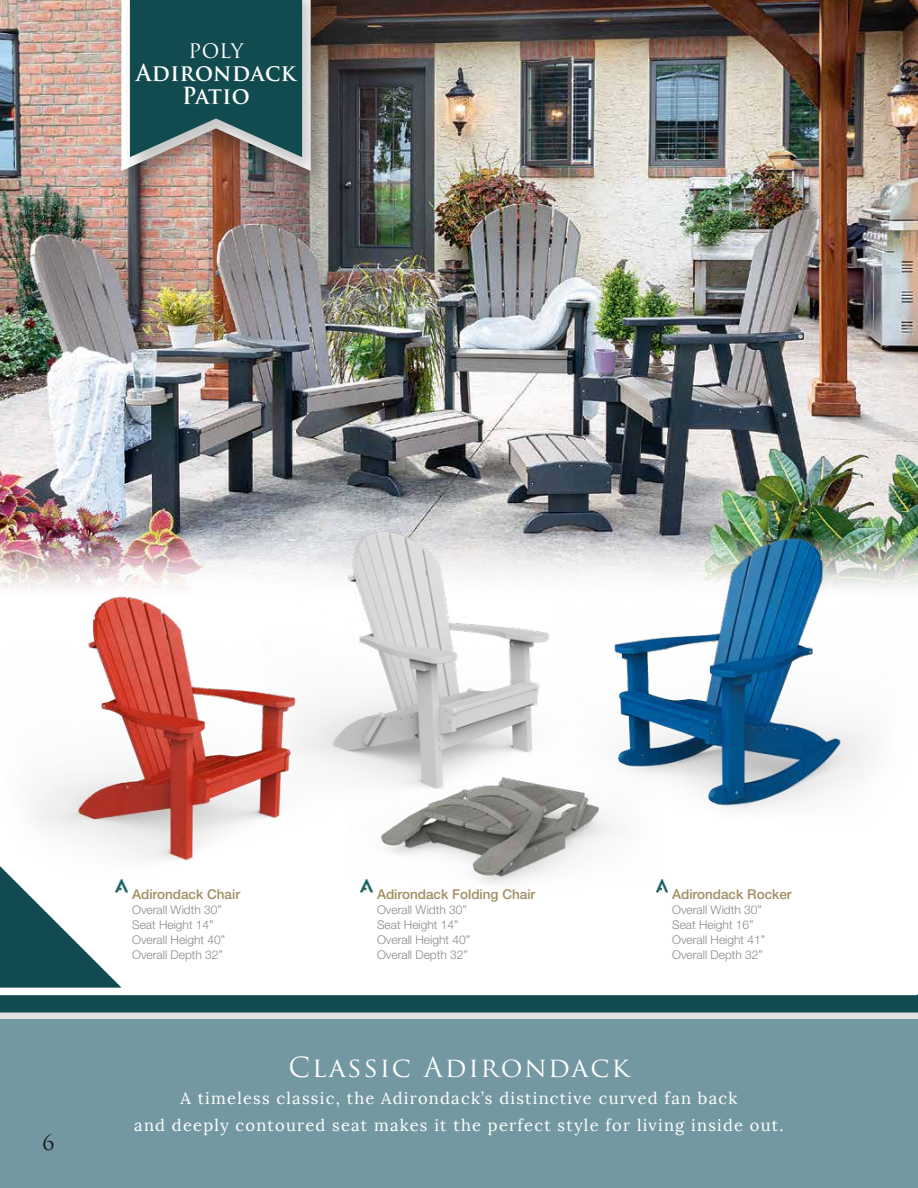
<style>
.page{position:relative;width:918px;height:1188px;background:#fff}
.page>*{position:absolute;margin:0;border:0;box-sizing:border-box;transform-origin:0 0}
.t1{font:27px "Trajan Pro";letter-spacing:.075em;color:#fff}
.t2{font:700 22.95px/23px "Trajan Pro";letter-spacing:.025em;color:#fff;text-align:center;scale:.95 1}
.t3{font:22.95px "Trajan Pro";color:#fff;scale:.95 1}
.t4{font:21px "Trajan Pro";color:#171717}
.t5{font:16.5px/27px "Lora";letter-spacing:.075em;color:#fff;text-align:center}
.t6{font:500 13.5px "Helvetica Neue LT Std";color:#a08d61}
.t7{font:300 12px/15px "Helvetica Neue LT Std";color:#8a8a8a}
</style>
<div class="page">
<div style="left:0;top:1019px;width:918px;height:169px;background:#7398a1"></div>
<div style="left:0;top:1012px;width:918px;height:7px;background:#e1e1e1"></div>
<img style="left:0;top:0;width:918px;height:587px">
<img style="left:360px;top:816px;width:256px;height:77px">
<div style="left:113px;top:0;width:220px;height:196px;background:#171717;opacity:.25"></div>
<div style="left:121px;top:0;width:203px;height:182px;background:#171717;opacity:.25"></div>
<svg style="left:121px;top:0;width:190px;height:171px;background:#406567"></svg>
<svg style="left:0;top:866px;width:122px;height:122px"></svg>
<svg style="left:0;top:994px;width:918px;height:18px;background:#21565a"></svg>
<img style="left:4px;top:582px;width:275px;height:291px">
<img style="left:252px;top:510px;width:360px;height:306px">
<img style="left:557px;top:519px;width:360px;height:306px">
<img style="left:361px;top:879px;width:12px;height:14px">
<img style="left:116px;top:879px;width:12px;height:14px">
<img style="left:656px;top:879px;width:12px;height:14px">
<h2 class="t3" style="left:189px;top:35px;width:59px">poly</h2>
<h2 class="t2" style="left:136px;top:61px;width:170px">Adirondack<br>Patio</h2>
<h3 class="t4" style="left:43px;top:1129px;width:13px">6</h3>
<p class="t6" style="left:132px;top:887px;width:110px">Adirondack Chair</p>
<p class="t7" style="left:132px;top:902px;width:95px">Overall Width 30”<br>Seat Height 14”<br>Overall Height 40”<br>Overall Depth 32”</p>
<p class="t6" style="left:377px;top:887px;width:160px">Adirondack Folding Chair</p>
<p class="t7" style="left:377px;top:902px;width:95px">Overall Width 30”<br>Seat Height 14”<br>Overall Height 40”<br>Overall Depth 32”</p>
<p class="t6" style="left:672px;top:887px;width:121px">Adirondack Rocker</p>
<p class="t7" style="left:672px;top:902px;width:95px">Overall Width 30”<br>Seat Height 16”<br>Overall Height 41”<br>Overall Depth 32”</p>
<h1 class="t1" style="left:288px;top:1050px;width:343px">Classic Adirondack</h1>
<h3 class="t5" style="left:134px;top:1084px;width:651px">A timeless classic, the Adirondack’s distinctive curved fan back<br>and deeply contoured seat makes it the perfect style for living inside out.</h3>
</div>
